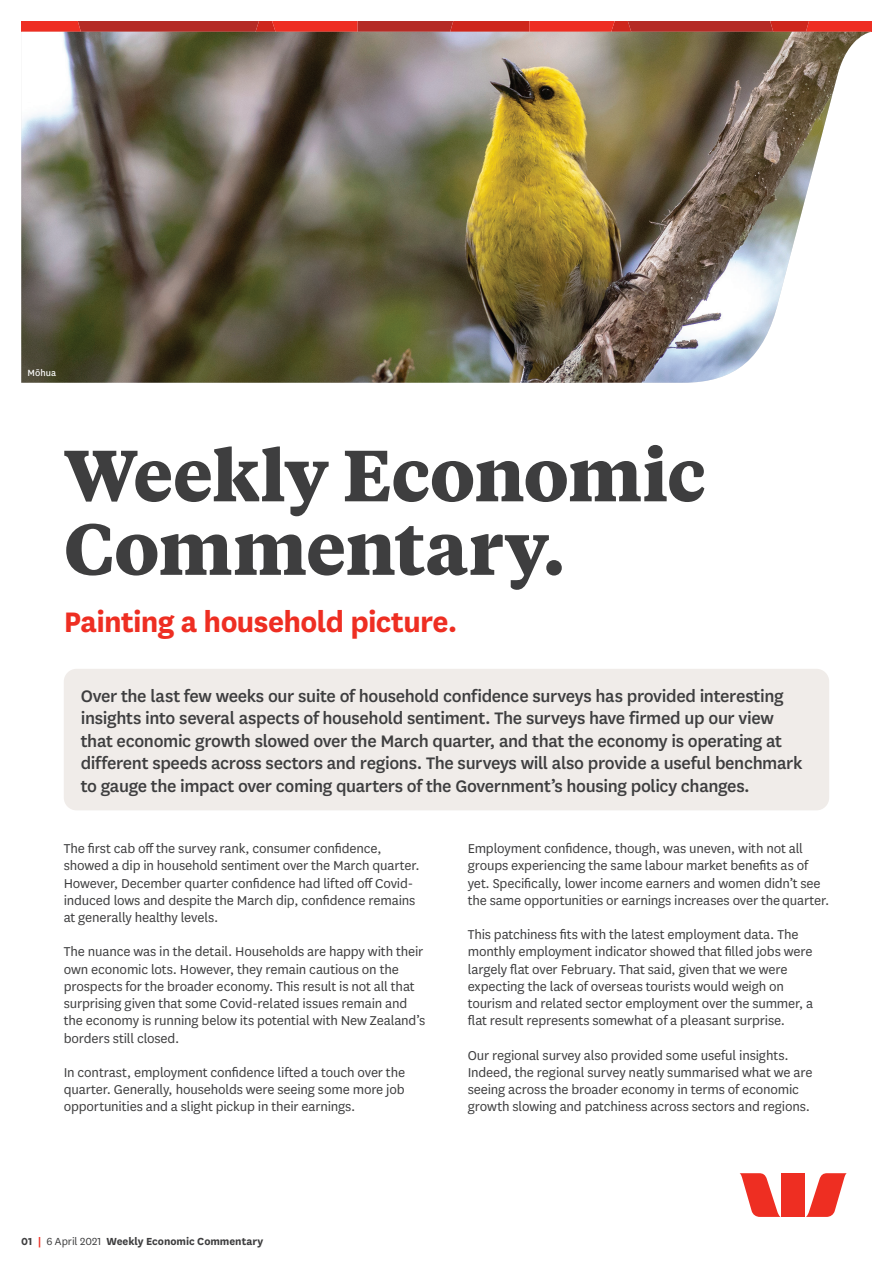
<style>
.page{position:relative;width:893px;height:1263px;background:#fff}
.page>*{position:absolute;margin:0;border:0;box-sizing:border-box;transform-origin:0 0}
.t1{font:700 72px/73.5px "Tiempos Text";letter-spacing:-.015em;color:#3e3e3f}
.t2{font:700 33px "National LF";letter-spacing:-.02em;color:#ee2e22}
.t3{font:500 19.5px/22.5px "National LF";letter-spacing:-.02em;color:#3e3e3f}
.t4{font:15px/17.2px "National LF";letter-spacing:-.01em;color:#3e3e3f}
.t5{font:700 12px "National LF";letter-spacing:-.005em;color:#3e3e3f}
.t6{font:10.5px "National LF";color:#fff}
.s1{color:#ee2e22}
.s2{font-weight:400}
</style>
<div class="page">
<svg style="left:739px;top:1173px;width:42px;height:44px"></svg>
<svg style="left:806px;top:1173px;width:41px;height:44px"></svg>
<div style="left:782px;top:1173px;width:23px;height:44px;background:#ee2e22"></div>
<div style="left:64px;top:669px;width:765px;height:141px;background:#f0ece9;border-radius:13px"></div>
<svg style="left:21px;top:21px;width:851px;height:11px;background:#cb2f27"></svg>
<img style="left:21px;top:32px;width:849px;height:351px">
<p class="t6" style="left:28px;top:366px;width:30px">Mōhua</p>
<h1 class="t1" style="left:64px;top:435px;width:644px">Weekly Economic<br>Commentary.</h1>
<h2 class="t2" style="left:64px;top:599px;width:395px">Painting a household picture.</h2>
<p class="t3" style="left:81px;top:683px;width:723px">Over the last few weeks our suite of household confidence surveys has provided interesting insights into several aspects of household sentiment. The surveys have firmed up our view that economic growth slowed over the March quarter, and that the economy is operating at different speeds across sectors and regions. The surveys will also provide a useful benchmark to gauge the impact over coming quarters of the Government’s housing policy changes.</p>
<p class="t4" style="left:64px;top:839px;width:357px">The first cab off the survey rank, consumer confidence, showed a dip in household sentiment over the March quarter.<br>However, December quarter confidence had lifted off Covid&shy;induced lows and despite the March dip, confidence remains at generally healthy levels.</p>
<p class="t4" style="left:64px;top:942px;width:363px">The nuance was in the detail. Households are happy with their own economic lots. However, they remain cautious on the prospects for the broader economy. This result is not all that surprising given that some Covid-related issues remain and the economy is running below its potential with New Zealand’s borders still closed.</p>
<p class="t4" style="left:64px;top:1063px;width:343px;text-align:justify">In contrast, employment confidence lifted a touch over the quarter. Generally, households were seeing some more job opportunities and a slight pickup in their earnings.</p>
<p class="t4" style="left:468px;top:839px;width:363px">Employment confidence, though, was uneven, with not all groups experiencing the same labour market benefits as of yet. Specifically, lower income earners and women didn’t see the same opportunities or earnings increases over the quarter.</p>
<p class="t4" style="left:468px;top:925px;width:347px">This patchiness fits with the latest employment data. The monthly employment indicator showed that filled jobs were largely flat over February. That said, given that we were expecting the lack of overseas tourists would weigh on tourism and related sector employment over the summer, a flat result represents somewhat of a pleasant surprise.</p>
<p class="t4" style="left:468px;top:1046px;width:346px">Our regional survey also provided some useful insights.<br>Indeed, the regional survey neatly summarised what we are seeing across the broader economy in terms of economic growth slowing and patchiness across sectors and regions.</p>
<p class="t5" style="left:21px;top:1233px;width:243px">01 <span class="s1">|</span> <span class="s2">6 April 2021</span> Weekly Economic Commentary</p>
</div>
